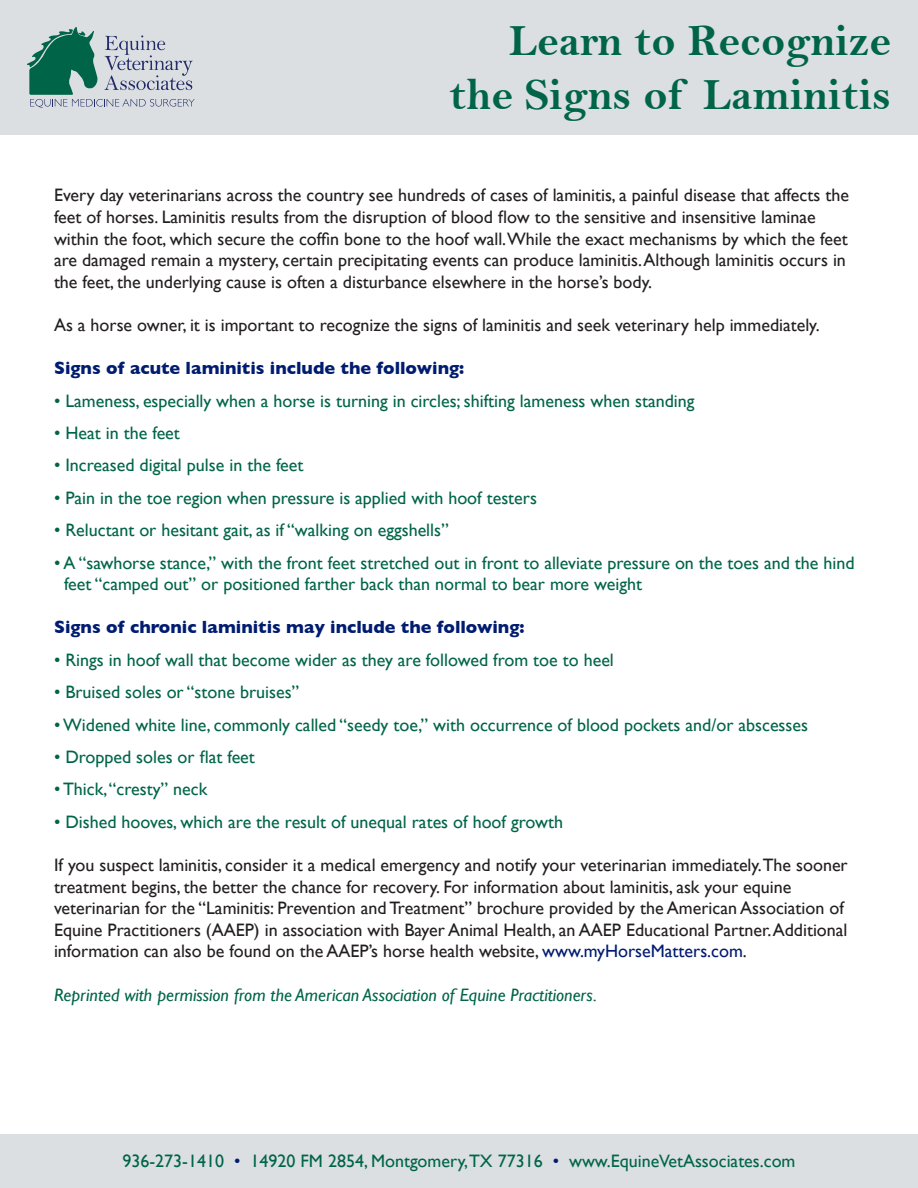
<style>
.page{position:relative;width:918px;height:1188px;background:#fff}
.page>*{position:absolute;margin:0;border:0;box-sizing:border-box;transform-origin:0 0}
.t1{font:45px/54px "Bell MT Bold";color:#006548;text-align:right}
.t2{font:18px/21.6px "Gill Sans";color:#231f20}
.t3{font:18px/21.6px "Gill Sans";color:#006548}
.t4{font:700 18px "Gill Sans";color:#001c70}
.t5{font:italic 18px "Gill Sans";color:#006548}
.s1{color:#001c70}
</style>
<div class="page">
<div style="left:0;top:0;width:918px;height:135px;background:#dbdfe2"></div>
<div style="left:0;top:1134px;width:918px;height:54px;background:#dbdfe2"></div>
<svg style="left:27px;top:27px;width:168px;height:81px"></svg>
<p class="t1" style="left:449px;top:13px;width:443px">Learn to Recognize the Signs of Laminitis</p>
<p class="t2" style="left:54px;top:184px;width:796px">Every day veterinarians across the country see hundreds of cases of laminitis, a painful disease that affects the feet of horses. Laminitis results from the disruption of blood flow to the sensitive and insensitive laminae</p>
<p class="t2" style="left:54px;top:228px;width:795px;text-align:justify">within the foot, which secure the coffin bone to the hoof wall.While the exact mechanisms by which the feet are damaged remain a mystery, certain precipitating events can produce laminitis. Although laminitis occurs in the feet, the underlying cause is often a disturbance elsewhere in the horse’s body.</p>
<p class="t2" style="left:54px;top:314px;width:767px">As a horse owner, it is important to recognize the signs of laminitis and seek veterinary help immediately.</p>
<p class="t4" style="left:54px;top:358px;width:412px">Signs of acute laminitis include the following:</p>
<p class="t3" style="left:54px;top:390px;width:642px">• Lameness, especially when a horse is turning in circles; shifting lameness when standing</p>
<p class="t3" style="left:54px;top:422px;width:127px">• Heat in the feet</p>
<p class="t3" style="left:54px;top:454px;width:251px">• Increased digital pulse in the feet</p>
<p class="t3" style="left:54px;top:487px;width:484px">• Pain in the toe region when pressure is applied with hoof testers</p>
<p class="t3" style="left:54px;top:519px;width:396px">• Reluctant or hesitant gait, as if “walking on eggshells”</p>
<p class="t3" style="left:64px;top:552px;width:792px;text-indent:-10px">• A “sawhorse stance,” with the front feet stretched out in front to alleviate pressure on the toes and the hind feet “camped out” or positioned farther back than normal to bear more weight</p>
<p class="t4" style="left:54px;top:617px;width:472px">Signs of chronic laminitis may include the following:</p>
<p class="t3" style="left:54px;top:649px;width:561px">• Rings in hoof wall that become wider as they are followed from toe to heel</p>
<p class="t3" style="left:54px;top:681px;width:247px">• Bruised soles or “stone bruises”</p>
<p class="t3" style="left:54px;top:714px;width:756px">• Widened white line, commonly called “seedy toe,” with occurrence of blood pockets and/or abscesses</p>
<p class="t3" style="left:54px;top:746px;width:202px">• Dropped soles or flat feet</p>
<p class="t3" style="left:54px;top:778px;width:155px">• Thick, “cresty” neck</p>
<p class="t3" style="left:54px;top:811px;width:511px">• Dished hooves, which are the result of unequal rates of hoof growth</p>
<p class="t2" style="left:54px;top:854px;width:795px">If you suspect laminitis, consider it a medical emergency and notify your veterinarian immediately.The sooner treatment begins, the better the chance for recovery. For information about laminitis, ask your equine</p>
<p class="t2" style="left:54px;top:897px;width:795px">veterinarian for the “Laminitis: Prevention and Treatment” brochure provided by the American Association of<br>Equine Practitioners (AAEP) in association with Bayer Animal Health, an AAEP Educational Partner. Additional information can also be found on the AAEP’s horse health website, <span class="s1">www.myHorseMatters.com</span>.</p>
<p class="t5" style="left:54px;top:984px;width:545px">Reprinted with permission from the American Association of Equine Practitioners.</p>
<p class="t3" style="left:122px;top:1150px;width:675px">936-273-1410 <span class="s1">•</span> 14920 FM 2854, Montgomery,TX 77316 <span class="s1">•</span> www.EquineVetAssociates.com</p>
</div>
